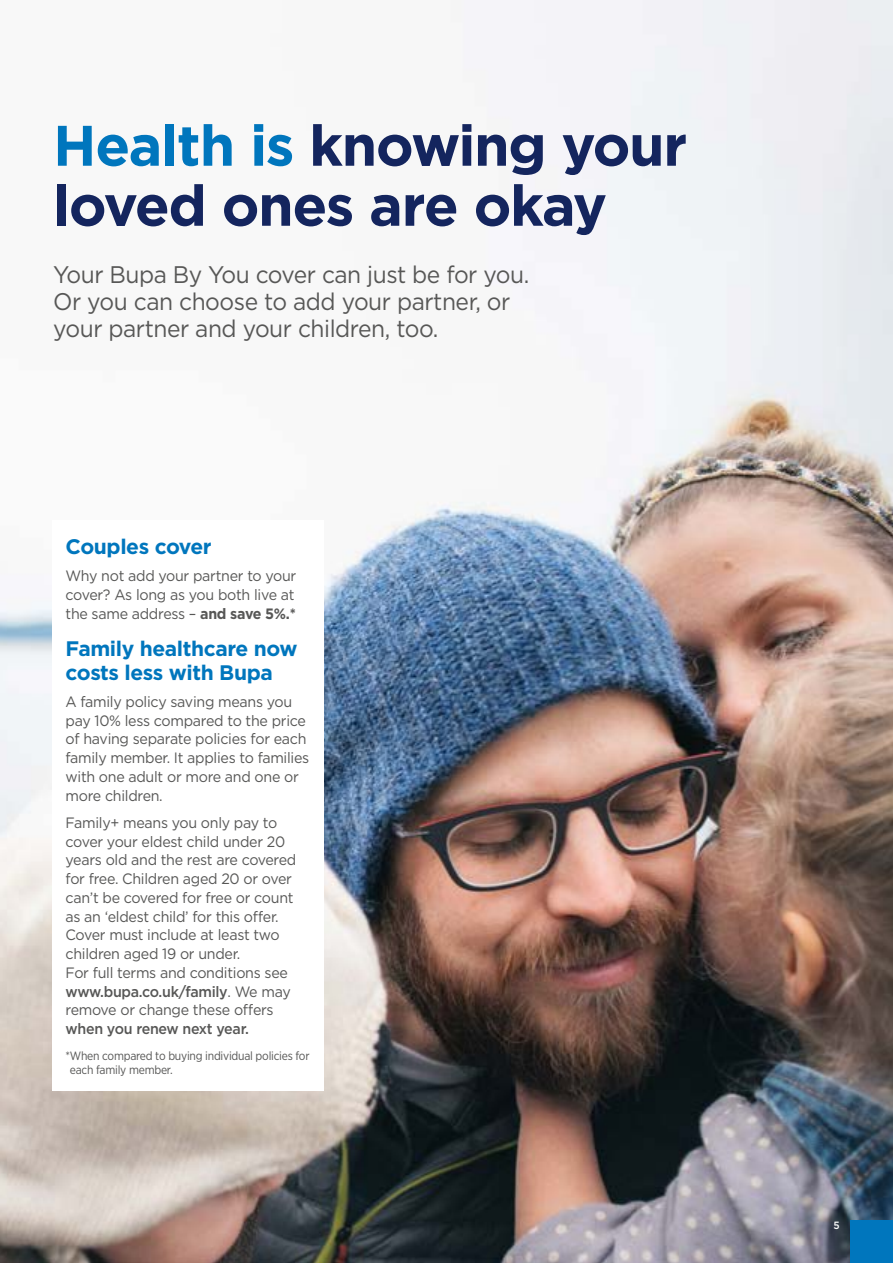
<style>
.page{position:relative;width:893px;height:1263px;background:#fff}
.page>*{position:absolute;margin:0;border:0;box-sizing:border-box;transform-origin:0 0}
.A4_Section_Heading_-_CYAN{font:700 57px "Gotham";letter-spacing:-.025em;color:#14255e}
.A4_Lead_Paragraph{font:24px/27px "Gotham";letter-spacing:-.02em;color:#575756;scale:.95 1}
.Sub_A_-_Blue{font:700 21px/24px "Gotham";letter-spacing:-.02em;color:#0076bd}
.BODY{font:15px/18.8px "Gotham";letter-spacing:-.02em;color:#575756;scale:.95 1}
.A5_CTA_Reference_Copy{font:12px/13.5px "Gotham Narrow";letter-spacing:-.02em;color:#575756}
.Page_numbers{font:500 10.5px "Gotham";color:#fff;scale:.95 1}
.s1{color:#0076bd}
.s2{font-weight:700}
.s3{font-weight:500}
</style>
<div class="page">
<img style="left:0;top:0;width:893px;height:1263px">
<div style="left:53px;top:520px;width:271px;height:571px;background:#fff"></div>
<div style="left:850px;top:1220px;width:43px;height:43px;background:#0076bd"></div>
<p class="A4_Section_Heading_-_CYAN" style="left:53px;top:108px;width:636px"><span class="s1">Health is</span> knowing your</p>
<p class="A4_Section_Heading_-_CYAN" style="left:53px;top:168px;width:555px">loved ones are okay</p>
<p class="A4_Lead_Paragraph" style="left:53px;top:260px;width:503px">Your Bupa By You cover can just be for you.<br>Or you can choose to add your partner, or your partner and your children, too.</p>
<p class="Sub_A_-_Blue" style="left:66px;top:535px;width:148px">Couples cover</p>
<p class="BODY" style="left:66px;top:566px;width:244px">Why not add your partner to your cover? As long as you both live at the same address – <span class="s2">and save 5%.*</span></p>
<p class="Sub_A_-_Blue" style="left:66px;top:636px;width:233px">Family healthcare now costs less with Bupa</p>
<p class="BODY" style="left:66px;top:692px;width:258px">A family policy saving means you pay 10% less compared to the price of having separate policies for each family member. It applies to families with one adult or more and one or more children.</p>
<p class="BODY" style="left:66px;top:813px;width:244px">Family+ means you only pay to cover your eldest child under 20 years old and the rest are covered for free. Children aged 20 or over can’t be covered for free or count as an ‘eldest child’ for this offer.<br>Cover must include at least two children aged 19 or under.<br>For full terms and conditions see <span class="s3">www.bupa.co.uk/family</span>. We may remove or change these offers <span class="s3">when you renew next year.</span></p>
<p class="A5_CTA_Reference_Copy" style="left:70px;top:1049px;width:241px;text-indent:-4px">*When compared to buying individual policies for each family member.</p>
<p class="Page_numbers" style="left:834px;top:1218px;width:8px">5</p>
</div>
